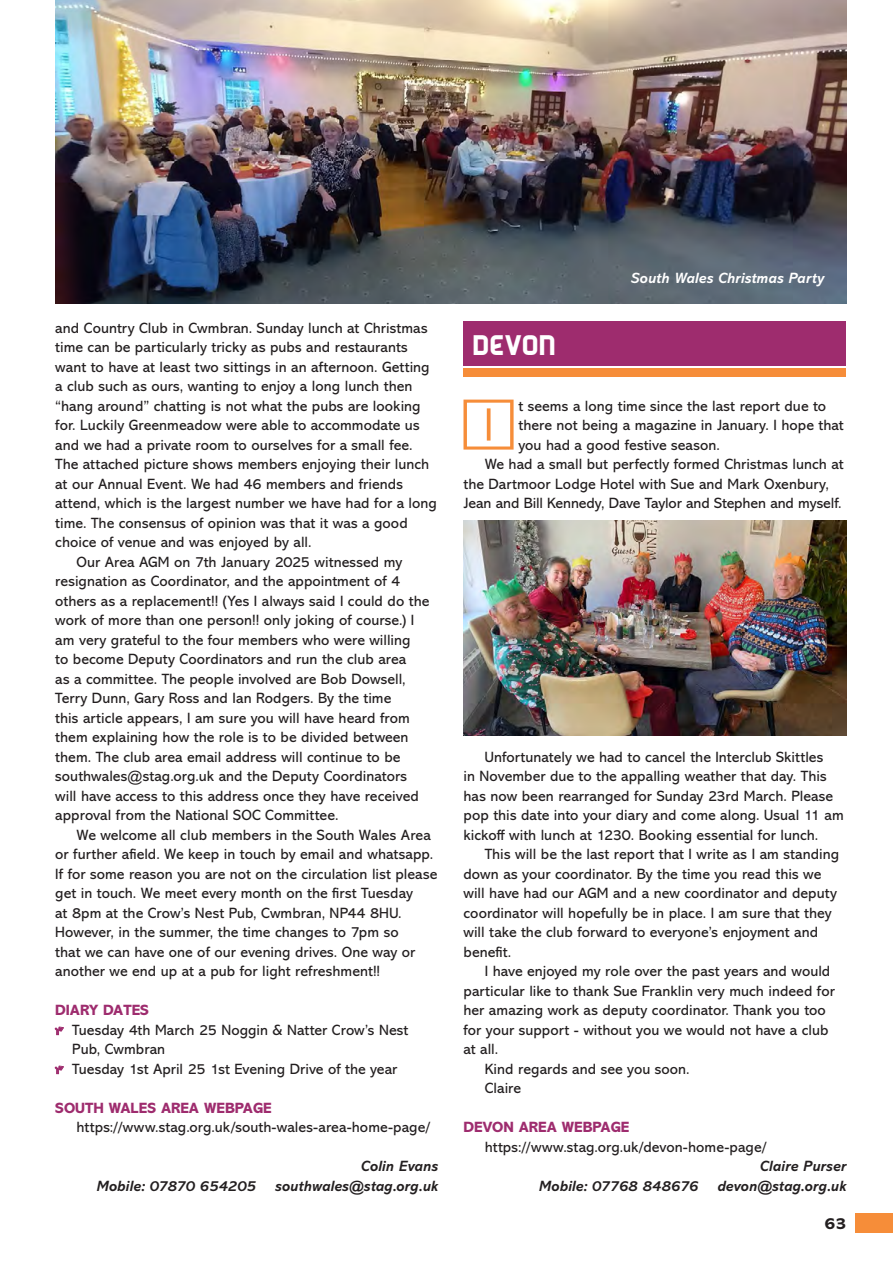
<style>
.page{position:relative;width:893px;height:1263px;background:#fff}
.page>*{position:absolute;margin:0;border:0;box-sizing:border-box;transform-origin:0 0}
.AREA_TEXT_-_Para_1{font:68.25px "Square Frame";color:#f68d39}
.BOX_-_Region_Head{font:33px "Bender Solid";color:#fff}
.t1{font:800 16.5px "Abadi MT Pro";color:#231f20}
.TEXT_-_Body{font:15px/19.5px "Abadi MT Pro";letter-spacing:.005em;color:#231f20}
.AREA_TEXT_-_Para_1-2{font:15px/19.5px "Abadi MT Pro";letter-spacing:.005em;color:#231f20}
.TEXT-_Report_Author{font:italic 700 15px "Abadi MT Pro";color:#231f20}
.TEXT_-_Diary_Date_Heading{font:800 15px "Abadi MT Pro";color:#9e2c6e}
.TEXT-_Report_Author-2{font:15px "Abadi MT Pro";letter-spacing:.005em;color:#231f20}
.TEXT_-_Captions{font:italic 700 15px "Abadi MT Pro";letter-spacing:.005em;color:#fff}
</style>
<div class="page">
<div style="left:463px;top:322px;width:383px;height:44px;background:#9e2c6e"></div>
<div style="left:463px;top:368px;width:383px;height:8px;background:#f68d39"></div>
<img style="left:55px;top:0;width:791px;height:304px">
<img style="left:463px;top:521px;width:383px;height:215px">
<div style="left:855px;top:1213px;width:38px;height:20px;background:#f68d39"></div>
<p class="TEXT_-_Body" style="left:55px;top:318px;width:383px">and Country Club in Cwmbran. Sunday lunch at Christmas time can be particularly tricky as pubs and restaurants want to have at least two sittings in an afternoon. Getting a club such as ours, wanting to enjoy a long lunch then “hang around” chatting is not what the pubs are looking for. Luckily Greenmeadow were able to accommodate us and we had a private room to ourselves for a small fee.<br>The attached picture shows members enjoying their lunch at our Annual Event. We had 46 members and friends attend, which is the largest number we have had for a long time. The consensus of opinion was that it was a good choice of venue and was enjoyed by all.</p>
<p class="TEXT_-_Body" style="left:55px;top:552px;width:376px;text-indent:21px">Our Area AGM on 7th January 2025 witnessed my resignation as Coordinator, and the appointment of 4 others as a replacement!! (Yes I always said I could do the work of more than one person!! only joking of course.) I am very grateful to the four members who were willing<br>to become Deputy Coordinators and run the club area<br>as a committee. The people involved are Bob Dowsell, Terry Dunn, Gary Ross and Ian Rodgers. By the time<br>this article appears, I am sure you will have heard from them explaining how the role is to be divided between them. The club area email address will continue to be southwales@stag.org.uk and the Deputy Coordinators will have access to this address once they have received approval from the National SOC Committee.</p>
<p class="TEXT_-_Body" style="left:55px;top:825px;width:383px;text-indent:21px">We welcome all club members in the South Wales Area or further afield. We keep in touch by email and whatsapp.<br>If for some reason you are not on the circulation list please get in touch. We meet every month on the first Tuesday<br>at 8pm at the Crow’s Nest Pub, Cwmbran, NP44 8HU.<br>However, in the summer, the time changes to 7pm so<br>that we can have one of our evening drives. One way or another we end up at a pub for light refreshment!!</p>
<p class="TEXT_-_Diary_Date_Heading" style="left:55px;top:1002px;width:95px">DIARY DATES</p>
<p class="TEXT_-_Body" style="left:72px;top:1020px;width:338px">Tuesday 4th March 25 Noggin &amp; Natter Crow’s Nest<br>Pub, Cwmbran</p>
<p class="TEXT_-_Body" style="left:72px;top:1059px;width:327px">Tuesday 1st April 25 1st Evening Drive of the year</p>
<p class="TEXT_-_Diary_Date_Heading" style="left:55px;top:1099px;width:218px">SOUTH WALES AREA WEBPAGE</p>
<p class="TEXT_-_Body" style="left:77px;top:1117px;width:356px">https://www.stag.org.uk/south-wales-area-home-page/</p>
<p class="TEXT-_Report_Author" style="left:361px;top:1158px;width:79px">Colin Evans</p>
<p class="TEXT-_Report_Author" style="left:97px;top:1177px;width:161px">Mobile: 07870 654205</p>
<p class="TEXT-_Report_Author" style="left:275px;top:1177px;width:164px">southwales@stag.org.uk</p>
<p class="BOX_-_Region_Head" style="left:472px;top:328px;width:85px">DEVON</p>
<p class="TEXT_-_Captions" style="left:631px;top:269px;width:195px">South Wales Christmas Party</p>
<p class="AREA_TEXT_-_Para_1" style="left:459px;top:386px;width:61px">I</p>
<p class="AREA_TEXT_-_Para_1-2" style="left:518px;top:396px;width:327px">t seems a long time since the last report due to there not being a magazine in January. I hope that you had a good festive season.</p>
<p class="TEXT_-_Body" style="left:463px;top:454px;width:382px;text-indent:21px">We had a small but perfectly formed Christmas lunch at the Dartmoor Lodge Hotel with Sue and Mark Oxenbury,<br>Jean and Bill Kennedy, Dave Taylor and Stephen and myself.</p>
<p class="TEXT_-_Body" style="left:463px;top:747px;width:382px;text-indent:21px">Unfortunately we had to cancel the Interclub Skittles<br>in November due to the appalling weather that day. This has now been rearranged for Sunday 23rd March. Please pop this date into your diary and come along. Usual 11 am kickoff with lunch at 1230. Booking essential for lunch.</p>
<p class="TEXT_-_Body" style="left:463px;top:844px;width:377px;text-indent:21px">This will be the last report that I write as I am standing down as your coordinator. By the time you read this we will have had our AGM and a new coordinator and deputy coordinator will hopefully be in place. I am sure that they will take the club forward to everyone’s enjoyment and benefit.</p>
<p class="TEXT_-_Body" style="left:463px;top:961px;width:373px;text-indent:21px">I have enjoyed my role over the past years and would particular like to thank Sue Franklin very much indeed for her amazing work as deputy coordinator. Thank you too for your support - without you we would not have a club at all.</p>
<p class="TEXT_-_Body" style="left:485px;top:1059px;width:206px">Kind regards and see you soon.</p>
<p class="TEXT_-_Body" style="left:485px;top:1078px;width:38px">Claire</p>
<p class="TEXT_-_Diary_Date_Heading" style="left:463px;top:1119px;width:167px">DEVON AREA WEBPAGE</p>
<p class="TEXT-_Report_Author-2" style="left:485px;top:1138px;width:284px">https://www.stag.org.uk/devon-home-page/</p>
<p class="TEXT-_Report_Author" style="left:760px;top:1158px;width:88px">Claire Purser</p>
<p class="TEXT-_Report_Author" style="left:539px;top:1177px;width:161px">Mobile: 07768 848676</p>
<p class="TEXT-_Report_Author" style="left:717px;top:1177px;width:130px">devon@stag.org.uk</p>
<p class="t1" style="left:824px;top:1214px;width:23px">63</p>
</div>
